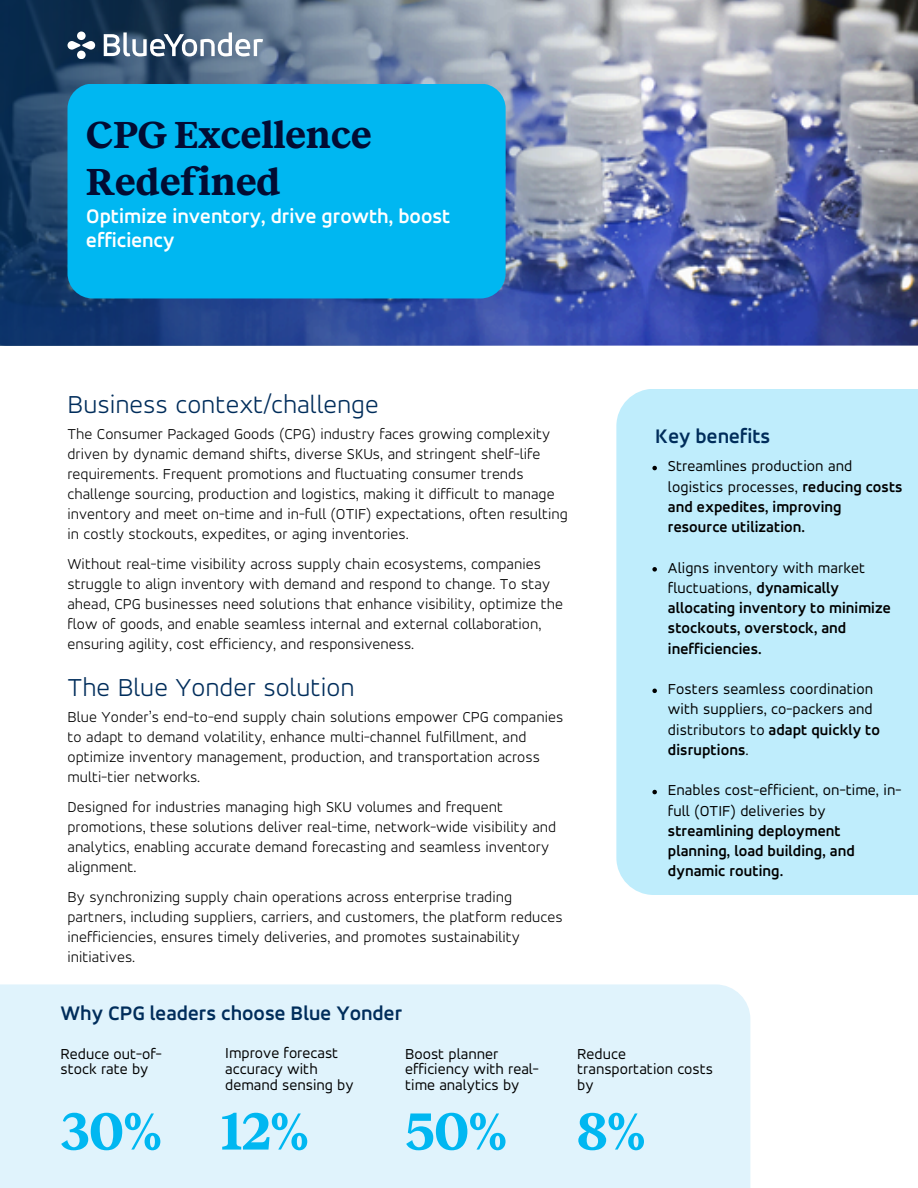
<style>
.page{position:relative;width:918px;height:1188px;background:#fff}
.page>*{position:absolute;margin:0;border:0;box-sizing:border-box;transform-origin:0 0}
.t1{font:700 54px "Reckless";color:#00b7f1}
.t2{font:700 39px/46.2px "Reckless";color:#020c33}
.t3{font:300 27px "Accord Alternate";color:#002d5b}
.t4{font:700 21px/24.8px "Accord Alternate";color:#fff}
.t5{font:700 21px "Accord Alternate";color:#002d5b}
.t6{font:300 15.75px/20px "Accord Alternate";letter-spacing:.005em;color:#000}
.t7{font:700 15.75px/20.2px "Accord Alternate";letter-spacing:.005em;color:#000}
.t8{font:15.75px/15.8px "Accord Alternate";color:#000}
.s1{font-weight:400}
.s2{font-weight:700}
</style>
<div class="page">
<img style="left:0;top:0;width:918px;height:346px">
<img style="left:0;top:0;width:651px;height:345px">
<div style="left:68px;top:84px;width:438px;height:214px;background:#00b7f1;border-radius:25px"></div>
<svg style="left:68px;top:32px;width:195px;height:27px"></svg>
<div style="left:0;top:984px;width:750px;height:204px;background:#e0f3fc"></div>
<div style="left:616px;top:389px;width:302px;height:506px;background:#bfedfc"></div>
<svg style="left:652px;top:466px;width:5px;height:4px"></svg>
<svg style="left:652px;top:567px;width:5px;height:5px"></svg>
<svg style="left:652px;top:689px;width:5px;height:4px"></svg>
<svg style="left:652px;top:790px;width:5px;height:4px"></svg>
<p class="t2" style="left:86px;top:112px;width:287px">CPG Excellence<br>Redefined</p>
<p class="t4" style="left:86px;top:205px;width:366px">Optimize inventory, drive growth, boost efficiency</p>
<h2 class="t3" style="left:68px;top:393px;width:313px">Business context/challenge</h2>
<p class="t6" style="left:68px;top:426px;width:502px">The Consumer Packaged Goods (CPG) industry faces growing complexity driven by dynamic demand shifts, diverse SKUs, and stringent shelf-life requirements. Frequent promotions and fluctuating consumer trends challenge sourcing, production and logistics, making it difficult to manage inventory and meet on-time and in-full (OTIF) expectations, often resulting in costly stockouts, expedites, or aging inventories.</p>
<p class="t6" style="left:68px;top:555px;width:497px">Without real-time visibility across supply chain ecosystems, companies struggle to align inventory with demand and respond to change. To stay ahead, CPG businesses need solutions that enhance visibility, optimize the flow of goods, and enable seamless internal and external collaboration, ensuring agility, cost efficiency, and responsiveness.</p>
<p class="t3" style="left:68px;top:676px;width:289px">The Blue Yonder solution</p>
<h2 class="t6" style="left:68px;top:708px;width:497px">Blue Yonder’s end-to-end supply chain solutions empower CPG companies to adapt to demand volatility, enhance multi-channel fulfillment, and optimize inventory management, production, and transportation across multi-tier networks.</h2>
<p class="t6" style="left:68px;top:798px;width:490px">Designed for industries managing high SKU volumes and frequent promotions, these solutions deliver real-time, network-wide visibility and analytics, enabling accurate demand forecasting and seamless inventory alignment.</p>
<p class="t6" style="left:68px;top:888px;width:497px">By synchronizing supply chain operations across enterprise trading partners, including suppliers, carriers, and customers, the platform reduces inefficiencies, ensures timely deliveries, and promotes sustainability initiatives.</p>
<p class="t5" style="left:655px;top:427px;width:117px">Key benefits</p>
<h1 class="t7" style="left:668px;top:457px;width:236px"><span class="s1">Streamlines production and logistics processes,</span> reducing costs and expedites, improving resource utilization.</h1>
<p class="t7" style="left:668px;top:559px;width:225px"><span class="s1">Aligns inventory with market fluctuations,</span> dynamically allocating inventory to minimize stockouts, overstock, and inefficiencies.</p>
<h1 class="t8" style="left:668px;top:680px;width:214px;line-height:20.2px">Fosters seamless coordination with suppliers, co-packers and distributors to <span class="s2">adapt quickly to disruptions</span>.</h1>
<p class="t7" style="left:668px;top:781px;width:235px"><span class="s1">Enables cost-efficient, on-time, in&shy;full (OTIF) deliveries by </span>streamlining deployment planning, load building, and dynamic routing.</p>
<p class="t5" style="left:61px;top:1005px;width:343px">Why CPG leaders choose Blue Yonder</p>
<p class="t8" style="left:61px;top:1047px;width:103px">Reduce out-of&shy;stock rate by</p>
<h2 class="t1" style="left:61px;top:1102px;width:103px">30%</h2>
<p class="t8" style="left:225px;top:1046px;width:130px">Improve forecast accuracy with demand sensing by</p>
<p class="t1" style="left:221px;top:1102px;width:89px">12%</p>
<p class="t8" style="left:405px;top:1047px;width:135px">Boost planner efficiency with real&shy;time analytics by</p>
<p class="t1" style="left:405px;top:1102px;width:104px">50%</p>
<p class="t8" style="left:577px;top:1047px;width:137px">Reduce transportation costs by</p>
<h1 class="t1" style="left:577px;top:1102px;width:70px">8%</h1>
</div>
